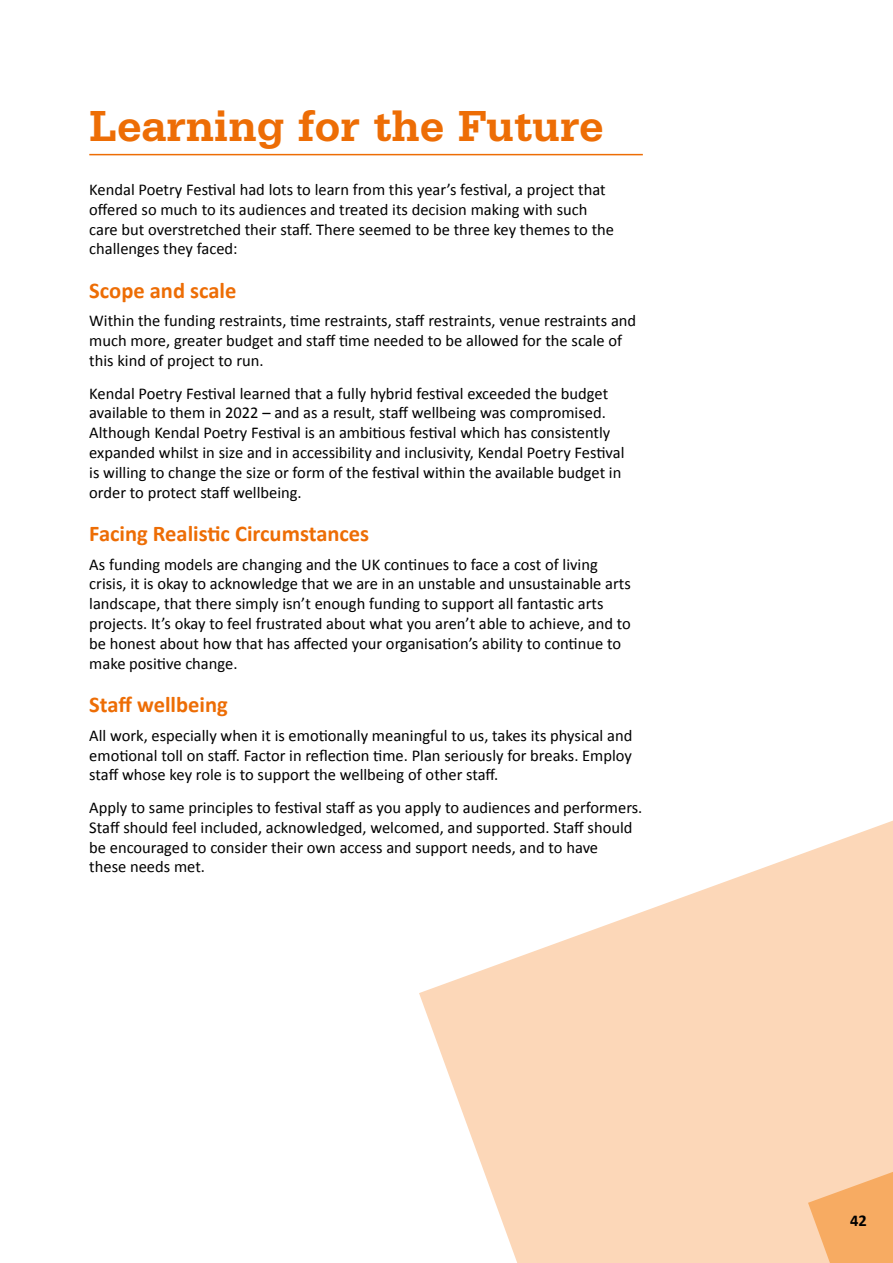
<style>
.page{position:relative;width:893px;height:1263px;background:#fff}
.page>*{position:absolute;margin:0;border:0;box-sizing:border-box;transform-origin:0 0}
.Heading{font:500 45px "Serifa BEFOP";color:#ed6d05}
.Subheading{font:700 22.5px "Calibri";color:#ed6d05}
.Body{font:16.5px/19.8px "Calibri";color:#000}
.t1{font:700 16.5px "Calibri";color:#000}
</style>
<div class="page">
<hr style="left:89px;top:154px;width:554px;height:1px;background:#ed6d05">
<svg style="left:419px;top:820px;width:474px;height:443px;fill:#fcd7b8"></svg>
<svg style="left:808px;top:1169px;width:85px;height:94px;background:#f8b779"></svg>
<h2 class="Heading" style="left:89px;top:100px;width:516px">Learning for the Future</h2>
<p class="Body" style="left:89px;top:179px;width:526px">Kendal Poetry Festival had lots to learn from this year’s festival, a project that offered so much to its audiences and treated its decision making with such care but overstretched their staff. There seemed to be three key themes to the challenges they faced:</p>
<h3 class="Subheading" style="left:89px;top:275px;width:149px">Scope and scale</h3>
<p class="Body" style="left:89px;top:311px;width:548px">Within the funding restraints, time restraints, staff restraints, venue restraints and much more, greater budget and staff time needed to be allowed for the scale of this kind of project to run.</p>
<p class="Body" style="left:89px;top:383px;width:537px">Kendal Poetry Festival learned that a fully hybrid festival exceeded the budget available to them in 2022 – and as a result, staff wellbeing was compromised.<br>Although Kendal Poetry Festival is an ambitious festival which has consistently expanded whilst in size and in accessibility and inclusivity, Kendal Poetry Festival is willing to change the size or form of the festival within the available budget in order to protect staff wellbeing.</p>
<h3 class="Subheading" style="left:89px;top:518px;width:281px">Facing Realistic Circumstances</h3>
<p class="Body" style="left:89px;top:554px;width:543px">As funding models are changing and the UK continues to face a cost of living crisis, it is okay to acknowledge that we are in an unstable and unsustainable arts landscape, that there simply isn’t enough funding to support all fantastic arts projects. It’s okay to feel frustrated about what you aren’t able to achieve, and to be honest about how that has affected your organisation’s ability to continue to make positive change.</p>
<h3 class="Subheading" style="left:89px;top:689px;width:140px">Staff wellbeing</h3>
<p class="Body" style="left:89px;top:725px;width:545px;text-align:justify">All work, especially when it is emotionally meaningful to us, takes its physical and emotional toll on staff. Factor in reflection time. Plan seriously for breaks. Employ staff whose key role is to support the wellbeing of other staff.</p>
<p class="Body" style="left:89px;top:797px;width:555px">Apply to same principles to festival staff as you apply to audiences and performers.<br>Staff should feel included, acknowledged, welcomed, and supported. Staff should be encouraged to consider their own access and support needs, and to have<br>these needs met.</p>
<p class="t1" style="left:850px;top:1209px;width:18px">42</p>
</div>
